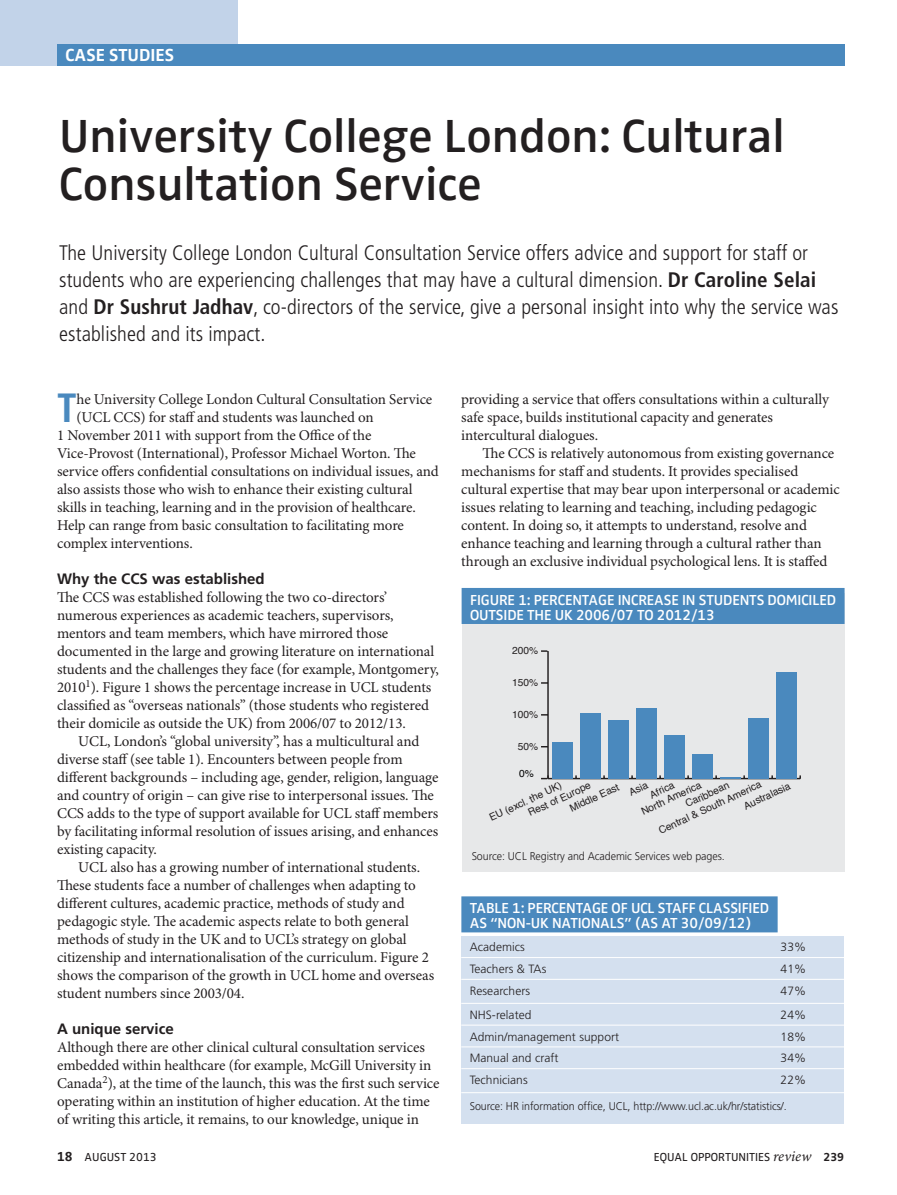
<style>
.page{position:relative;width:897px;height:1195px;background:#fff}
.page>*{position:absolute;margin:0;border:0;box-sizing:border-box;transform-origin:0 0}
.t1{font:600 48px/48px "Zwo";color:#231f20}
.t2{font:700 condensed 40.8px "Frutiger";color:#4a89be}
.t3{font:300 condensed 21px/27px "Frutiger";letter-spacing:.005em;color:#231f20}
.t4{font:700 18px "Zwo";color:#fff}
.t5{font:15px/18px "Minion Pro";letter-spacing:-.005em;color:#231f20}
.t6{font:600 15px/15px "Zwo";letter-spacing:-.01em;color:#fff}
.t7{font:700 15px "Frutiger";color:#231f20}
.t8{font:300 12px "Frutiger";letter-spacing:.005em;color:#231f20}
.t9{font:12px "Zwo";color:#231f20}
.t10{font:300 11.25px "Frutiger";letter-spacing:-.005em;color:#231f20;scale:.95 1}
.t11{font:10.2px "Helvetica";color:#231f20}
.t12{font:10.2px "Helvetica";color:#000}
.s1{font-weight:700}
.s2{font-weight:700;font-size:13.5px}
.s3{font-family:"Minion Pro";font-style:italic;font-size:15px}
</style>
<div class="page">
<div style="left:0;top:0;width:238px;height:66px;background:#c2d3e9"></div>
<div style="left:57px;top:44px;width:787px;height:22px;background:#4a89be"></div>
<div style="left:461px;top:593px;width:383px;height:278px;background:#e7e8e9"></div>
<div style="left:461px;top:587px;width:383px;height:36px;background:#4a89be"></div>
<div style="left:461px;top:894px;width:383px;height:229px;background:#d4e0ef"></div>
<div style="left:461px;top:894px;width:383px;height:41px;background:#fff"></div>
<hr style="left:461px;top:956px;width:383px;height:1px;background:#fff">
<hr style="left:461px;top:978px;width:383px;height:1px;background:#fff">
<hr style="left:461px;top:1002px;width:383px;height:1px;background:#fff">
<hr style="left:461px;top:1024px;width:383px;height:1px;background:#fff">
<hr style="left:461px;top:1046px;width:383px;height:1px;background:#fff">
<hr style="left:461px;top:1067px;width:383px;height:1px;background:#fff">
<hr style="left:461px;top:1091px;width:383px;height:1px;background:#fff">
<div style="left:461px;top:896px;width:316px;height:36px;background:#4a89be"></div>
<hr style="left:548px;top:777px;width:252px;height:2px;background:#231f20">
<hr style="left:547px;top:651px;width:1px;height:127px;background:#231f20">
<svg style="left:541px;top:775px;width:7px;height:4px"></svg>
<div style="left:552px;top:741px;width:20px;height:37px;background:#4a89be"></div>
<div style="left:580px;top:713px;width:20px;height:65px;background:#4a89be"></div>
<div style="left:608px;top:719px;width:20px;height:59px;background:#4a89be"></div>
<div style="left:636px;top:707px;width:20px;height:71px;background:#4a89be"></div>
<div style="left:664px;top:734px;width:20px;height:44px;background:#4a89be"></div>
<div style="left:692px;top:754px;width:20px;height:24px;background:#4a89be"></div>
<svg style="left:715px;top:775px;width:29px;height:3px"></svg>
<div style="left:748px;top:717px;width:20px;height:61px;background:#4a89be"></div>
<div style="left:776px;top:672px;width:20px;height:106px;background:#4a89be"></div>
<p class="t4" style="left:66px;top:48px;width:110px">CASE STUDIES</p>
<h1 class="t1" style="left:59px;top:116px;width:727px">University College London: Cultural<br>Consultation Service</h1>
<p class="t3" style="left:59px;top:241px;width:780px">The University College London Cultural Consultation Service offers advice and support for staff or students who are experiencing challenges that may have a cultural dimension. <span class="s1">Dr Caroline Selai </span>and <span class="s1">Dr Sushrut Jadhav</span>, co-directors of the service, give a personal insight into why the service was established and its impact.</p>
<h2 class="t2" style="left:57px;top:391px;width:21px">T</h2>
<p class="t5" style="left:76px;top:391px;width:357px">he University College London Cultural Consultation Service</p>
<p class="t5" style="left:76px;top:409px;width:299px">(UCL CCS) for staff and students was launched on</p>
<p class="t5" style="left:57px;top:427px;width:316px">1 November 2011 with support from the Office of the</p>
<p class="t5" style="left:57px;top:445px;width:360px">Vice-Provost (International), Professor Michael Worton. The</p>
<p class="t5" style="left:57px;top:463px;width:383px">service offers confidential consultations on individual issues, and</p>
<p class="t5" style="left:57px;top:481px;width:357px">also assists those who wish to enhance their existing cultural</p>
<p class="t5" style="left:57px;top:499px;width:360px">skills in teaching, learning and in the provision of healthcare.</p>
<p class="t5" style="left:57px;top:517px;width:348px">Help can range from basic consultation to facilitating more</p>
<p class="t5" style="left:57px;top:535px;width:137px">complex interventions.</p>
<p class="t7" style="left:57px;top:572px;width:209px">Why the CCS was established</p>
<p class="t5" style="left:57px;top:589px;width:383px">The CCS was established following the two co-directors’ numerous experiences as academic teachers, supervisors, mentors and team members, which have mirrored those documented in the large and growing literature on international students and the challenges they face (for example, Montgomery, 2010<sup>1</sup>). Figure 1 shows the percentage increase in UCL students classified as “overseas nationals” (those students who registered their domicile as outside the UK) from 2006/07 to 2012/13.</p>
<p class="t5" style="left:57px;top:733px;width:383px;text-indent:21px">UCL, London’s “global university”, has a multicultural and diverse staff (see table 1). Encounters between people from different backgrounds – including age, gender, religion, language and country of origin – can give rise to interpersonal issues. The CCS adds to the type of support available for UCL staff members by facilitating informal resolution of issues arising, and enhances existing capacity.</p>
<p class="t5" style="left:57px;top:859px;width:378px;text-indent:21px">UCL also has a growing number of international students.<br>These students face a number of challenges when adapting to different cultures, academic practice, methods of study and pedagogic style. The academic aspects relate to both general methods of study in the UK and to UCL’s strategy on global citizenship and internationalisation of the curriculum. Figure 2 shows the comparison of the growth in UCL home and overseas student numbers since 2003/04.</p>
<p class="t7" style="left:57px;top:1022px;width:118px">A unique service</p>
<p class="t5" style="left:57px;top:1039px;width:384px">Although there are other clinical cultural consultation services embedded within healthcare (for example, McGill University in Canada<sup>2</sup>), at the time of the launch, this was the first such service operating within an institution of higher education. At the time of writing this article, it remains, to our knowledge, unique in</p>
<p class="t5" style="left:461px;top:391px;width:369px">providing a service that offers consultations within a culturally safe space, builds institutional capacity and generates intercultural dialogues.</p>
<p class="t5" style="left:461px;top:445px;width:380px;text-indent:21px">The CCS is relatively autonomous from existing governance mechanisms for staff and students. It provides specialised cultural expertise that may bear upon interpersonal or academic issues relating to learning and teaching, including pedagogic content. In doing so, it attempts to understand, resolve and enhance teaching and learning through a cultural rather than through an exclusive individual psychological lens. It is staffed</p>
<p class="t6" style="left:470px;top:593px;width:367px">FIGURE 1: PERCENTAGE INCREASE IN STUDENTS DOMICILED<br>OUTSIDE THE UK 2006/07 TO 2012/13</p>
<p class="t11" style="left:512px;top:646px;width:28px">200%</p>
<p class="t11" style="left:512px;top:678px;width:28px">150%</p>
<p class="t11" style="left:512px;top:709px;width:28px">100%</p>
<p class="t11" style="left:518px;top:741px;width:22px">50%</p>
<p class="t12" style="left:519px;top:769px;width:16px">0%</p>
<p class="t11" style="left:488px;top:814px;width:80px;rotate:-25deg">EU (excl. the UK)</p>
<p class="t11" style="left:527px;top:809px;width:69px;rotate:-25deg">Rest of Europe</p>
<p class="t11" style="left:568px;top:804px;width:55px;rotate:-25deg">Middle East</p>
<p class="t11" style="left:657px;top:826px;width:113px;rotate:-25deg">Central &amp; South America</p>
<p class="t11" style="left:627px;top:788px;width:21px;rotate:-25deg">Asia</p>
<p class="t11" style="left:742px;top:802px;width:52px;rotate:-25deg">Australasia</p>
<p class="t11" style="left:648px;top:791px;width:28px;rotate:-25deg">Africa</p>
<p class="t11" style="left:640px;top:807px;width:67px;rotate:-25deg">North America</p>
<p class="t11" style="left:684px;top:800px;width:48px;rotate:-25deg">Caribbean</p>
<p class="t10" style="left:471px;top:850px;width:268px">Source: UCL Registry and Academic Services web pages.</p>
<p class="t6" style="left:470px;top:901px;width:301px">TABLE 1: PERCENTAGE OF UCL STAFF CLASSIFIED<br>AS “NON-UK NATIONALS” (AS AT 30/09/12)</p>
<p class="t8" style="left:469px;top:941px;width:57px">Academics</p>
<p class="t8" style="left:780px;top:941px;width:27px">33%</p>
<p class="t8" style="left:469px;top:963px;width:78px">Teachers &amp; TAs</p>
<p class="t8" style="left:780px;top:963px;width:27px">41%</p>
<p class="t8" style="left:469px;top:985px;width:62px">Researchers</p>
<p class="t8" style="left:780px;top:985px;width:27px">47%</p>
<p class="t8" style="left:469px;top:1009px;width:63px">NHS-related</p>
<p class="t8" style="left:780px;top:1009px;width:27px">24%</p>
<p class="t8" style="left:469px;top:1031px;width:151px">Admin/management support</p>
<p class="t8" style="left:780px;top:1031px;width:27px">18%</p>
<p class="t8" style="left:469px;top:1052px;width:90px">Manual and craft</p>
<p class="t8" style="left:780px;top:1052px;width:27px">34%</p>
<p class="t8" style="left:469px;top:1074px;width:59px">Technicians</p>
<p class="t8" style="left:780px;top:1074px;width:27px">22%</p>
<p class="t10" style="left:469px;top:1100px;width:335px">Source: HR information office, UCL, http://www.ucl.ac.uk/hr/statistics/.</p>
<p class="t9" style="left:57px;top:1151px;width:101px"><span class="s2">18</span> AUGUST 2013</p>
<p class="t9" style="left:654px;top:1151px;width:192px">EQUAL OPPORTUNITIES <span class="s3">review</span> <span class="s1">239</span></p>
</div>
